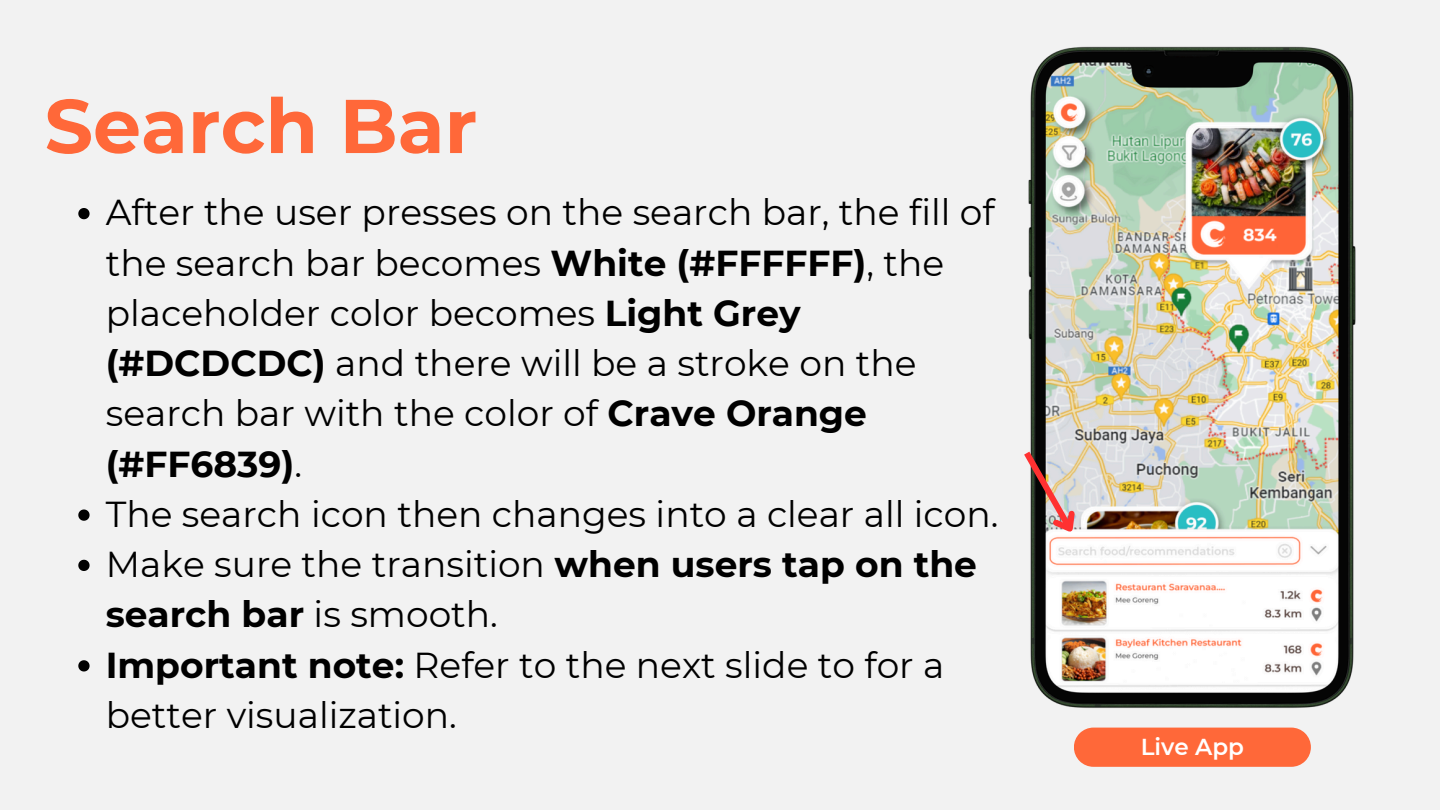
<style>
.page{position:relative;width:1440px;height:810px;background:#f2f2f2}
.page>*{position:absolute;margin:0;border:0;box-sizing:border-box;transform-origin:0 0}
.t1{font:700 76px "Montserrat";color:#ff6839}
.t2{font:36px/50.2px "Montserrat";color:#000}
.t3{font:600 23px "Montserrat";color:#fff}
.s1{font-weight:700}
</style>
<div class="page">
<div style="left:1074px;top:728px;width:237px;height:39px;background:#ff6839"></div>
<img style="left:1028px;top:46px;width:328px;height:662px">
<svg style="left:1024px;top:445px;width:66px;height:101px"></svg>
<svg style="left:78px;top:208px;width:12px;height:11px"></svg>
<svg style="left:78px;top:510px;width:12px;height:11px"></svg>
<svg style="left:78px;top:560px;width:12px;height:11px"></svg>
<svg style="left:78px;top:660px;width:12px;height:12px"></svg>
<p class="t1" style="left:45px;top:79px;width:434px">Search Bar</p>
<p class="t2" style="left:106px;top:187px;width:890px">After the user presses on the search bar, the fill of the search bar becomes <span class="s1">White (#FFFFFF)</span>, the placeholder color becomes <span class="s1">Light Grey (#DCDCDC)</span> and there will be a stroke on the search bar with the color of <span class="s1">Crave Orange (#FF6839)</span>.</p>
<p class="t2" style="left:106px;top:489px;width:894px">The search icon then changes into a clear all icon.</p>
<p class="t2" style="left:106px;top:539px;width:873px">Make sure the transition <span class="s1">when users tap on the search bar</span> is smooth.</p>
<p class="t2" style="left:106px;top:639px;width:840px"><span class="s1">Important note:</span> Refer to the next slide to for a better visualization.</p>
<h1 class="t3" style="left:1141px;top:733px;width:105px">Live App</h1>
</div>
